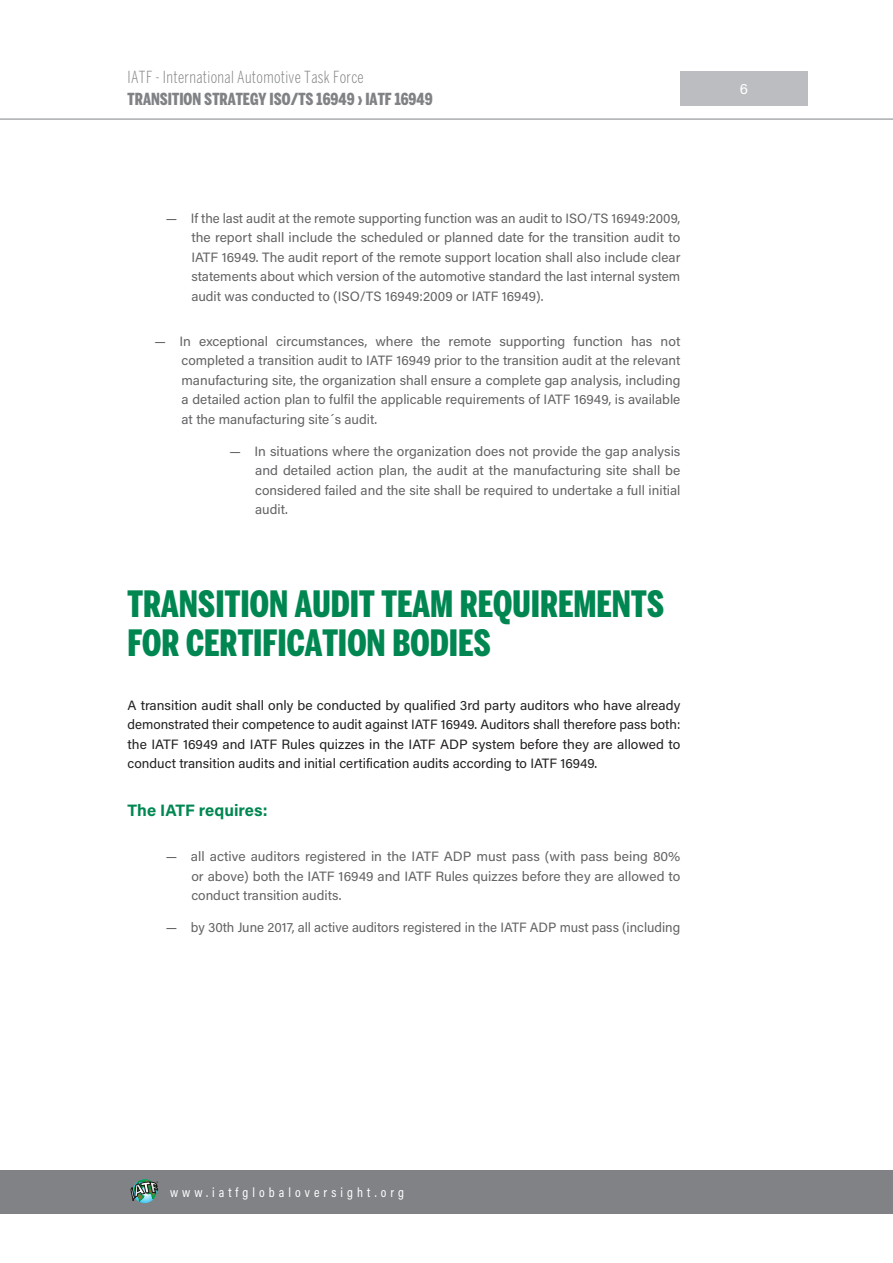
<style>
.page{position:relative;width:893px;height:1263px;background:#fff}
.page>*{position:absolute;margin:0;border:0;box-sizing:border-box;transform-origin:0 0}
.t1{font:900 extra-condensed 36px/39px "Benton Sans";color:#008751}
.t2{font:900 extra-condensed 16.5px "Benton Sans";color:#808285}
.t3{font:300 extra-condensed 16.5px "Benton Sans";letter-spacing:.02em;color:#808285}
.t4{font:700 16.5px "Acumin Pro";color:#008751}
.t5{font:15px "Acumin Pro";color:#fff}
.t6{font:13.5px/19.5px "Acumin Pro";color:#636366;text-align:justify}
.t7{font:13.5px/19.5px "Acumin Pro";color:#231f20;text-align:justify}
.t8{font:13.5px "Acumin Pro Cond";letter-spacing:.3em;color:#fff}
.t9{font:300 2.25px "Helvetica Neue";color:#000}
</style>
<div class="page">
<div style="left:0;top:1170px;width:893px;height:44px;background:#808285"></div>
<hr style="left:0;top:119px;width:893px;height:1px;background:#808285">
<div style="left:680px;top:71px;width:127px;height:34px;background:#bcbdc0"></div>
<svg style="left:131px;top:1179px;width:27px;height:24px"></svg>
<p class="t3" style="left:128px;top:67px;width:238px">IATF - International Automotive Task Force</p>
<p class="t2" style="left:128px;top:90px;width:307px">TRANSITION STRATEGY ISO/TS 16949 › IATF 16949</p>
<p class="t6" style="left:191px;top:208px;width:491px;text-indent:-26px">— If the last audit at the remote supporting function was an audit to ISO/TS 16949:2009, the report shall include the scheduled or planned date for the transition audit to IATF 16949. The audit report of the remote support location shall also include clear statements about which version of the automotive standard the last internal system audit was conducted to (ISO/TS 16949:2009 or IATF 16949).</p>
<p class="t6" style="left:182px;top:331px;width:500px;text-indent:-27px">— In exceptional circumstances, where the remote supporting function has not completed a transition audit to IATF 16949 prior to the transition audit at the relevant manufacturing site, the organization shall ensure a complete gap analysis, including a detailed action plan to fulfil the applicable requirements of IATF 16949, is available at the manufacturing site´s audit.</p>
<p class="t6" style="left:255px;top:441px;width:427px;text-indent:-26px">— In situations where the organization does not provide the gap analysis and detailed action plan, the audit at the manufacturing site shall be considered failed and the site shall be required to undertake a full initial audit.</p>
<h1 class="t1" style="left:128px;top:584px;width:538px">TRANSITION AUDIT TEAM REQUIREMENTS<br>FOR CERTIFICATION BODIES</h1>
<p class="t7" style="left:128px;top:695px;width:554px">A transition audit shall only be conducted by qualified 3rd party auditors who have already demonstrated their competence to audit against IATF 16949. Auditors shall therefore pass both: the IATF 16949 and IATF Rules quizzes in the IATF ADP system before they are allowed to conduct transition audits and initial certification audits according to IATF 16949.</p>
<p class="t4" style="left:128px;top:799px;width:142px">The IATF requires:</p>
<p class="t6" style="left:191px;top:846px;width:490px;text-indent:-26px">— all active auditors registered in the IATF ADP must pass (with pass being 80% or above) both the IATF 16949 and IATF Rules quizzes before they are allowed to conduct transition audits.</p>
<p class="t6" style="left:166px;top:917px;width:516px">— by 30th June 2017, all active auditors registered in the IATF ADP must pass (including</p>
<p class="t5" style="left:740px;top:78px;width:10px">6</p>
<p class="t9" style="left:157px;top:1180px;width:3px">®</p>
<p class="t8" style="left:170px;top:1183px;width:235px">www.iatfglobaloversight.org</p>
</div>
